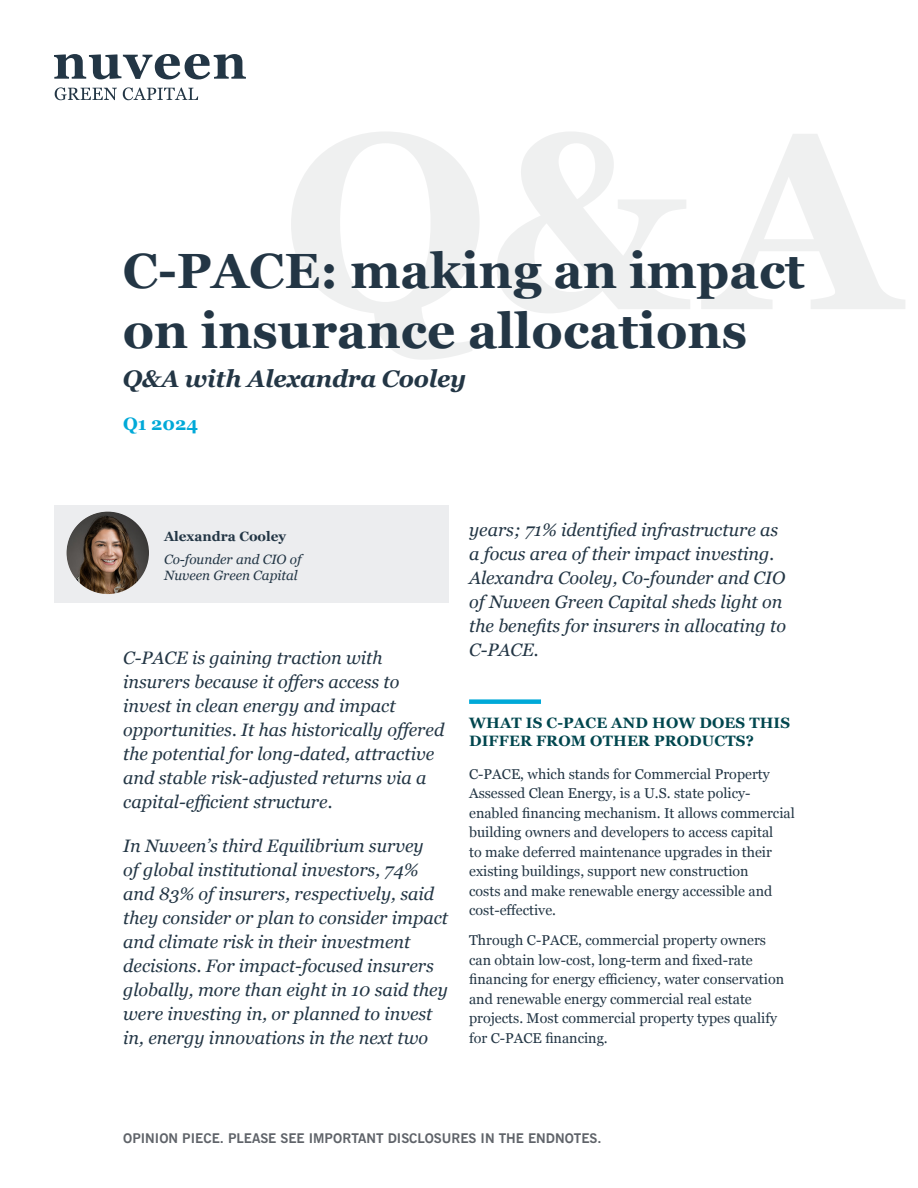
<style>
.page{position:relative;width:918px;height:1188px;background:#fff}
.page>*{position:absolute;margin:0;border:0;box-sizing:border-box;transform-origin:0 0}
.Headline{font:700 49.5px/59.4px "Georgia";color:#233645}
.Date{font:italic 700 24px "Georgia";letter-spacing:-.01em;color:#233645}
.Intro_Copy{font:italic 18px/24px "Georgia";color:#233645}
.Date-2{font:700 18px "Georgia";color:#00a9d8}
.Subhead_1{font:700 15px/18px "Georgia";letter-spacing:.01em;color:#00464e}
.Body{font:14.25px/19.5px "Georgia";color:#233645}
.t1{font:700 13.5px "News Gothic BT";color:#5f6369}
.Bio_Title{font:italic 13.5px/16.5px "Georgia";color:#233645}
.Bio_Name{font:700 13.5px "Georgia";color:#233645}
</style>
<div class="page">
<svg style="left:291px;top:132px;width:614px;height:228px"></svg>
<div style="left:469px;top:699px;width:72px;height:5px;background:#00a9d8"></div>
<div style="left:54px;top:505px;width:395px;height:98px;background:#ecedef"></div>
<img style="left:67px;top:512px;width:82px;height:82px;border-radius:41px">
<svg style="left:54px;top:54px;width:192px;height:25px"></svg>
<svg style="left:55px;top:87px;width:62px;height:13px"></svg>
<svg style="left:123px;top:87px;width:75px;height:13px"></svg>
<p class="Headline" style="left:123px;top:239px;width:684px">C-PACE: making an impact on insurance allocations</p>
<p class="Date" style="left:123px;top:361px;width:345px">Q&amp;A with Alexandra Cooley</p>
<p class="Date-2" style="left:123px;top:410px;width:76px">Q1 2024</p>
<p class="Bio_Name" style="left:164px;top:526px;width:124px">Alexandra Cooley</p>
<p class="Bio_Title" style="left:164px;top:550px;width:139px">Co-founder and CIO of<br>Nuveen Green Capital</p>
<p class="Intro_Copy" style="left:123px;top:645px;width:323px">C-PACE is gaining traction with insurers because it offers access to invest in clean energy and impact opportunities. It has historically offered the potential for long-dated, attractive and stable risk-adjusted returns via a capital-efficient structure.</p>
<p class="Intro_Copy" style="left:123px;top:833px;width:327px">In Nuveen’s third Equilibrium survey<br>of global institutional investors, 74% and 83% of insurers, respectively, said they consider or plan to consider impact and climate risk in their investment decisions. For impact-focused insurers globally, more than eight in 10 said they were investing in, or planned to invest in, energy innovations in the next two</p>
<p class="Intro_Copy" style="left:469px;top:517px;width:318px">years; 71% identified infrastructure as a focus area of their impact investing.<br>Alexandra Cooley, Co-founder and CIO of Nuveen Green Capital sheds light on the benefits for insurers in allocating to C-PACE.</p>
<p class="Subhead_1" style="left:469px;top:713px;width:323px">WHAT IS C-PACE AND HOW DOES THIS<br>DIFFER FROM OTHER PRODUCTS?</p>
<p class="Body" style="left:469px;top:763px;width:327px">C-PACE, which stands for Commercial Property Assessed Clean Energy, is a U.S. state policy&shy;enabled financing mechanism. It allows commercial building owners and developers to access capital<br>to make deferred maintenance upgrades in their existing buildings, support new construction<br>costs and make renewable energy accessible and cost-effective.</p>
<p class="Body" style="left:469px;top:930px;width:317px">Through C-PACE, commercial property owners can obtain low-cost, long-term and fixed-rate financing for energy efficiency, water conservation and renewable energy commercial real estate projects. Most commercial property types qualify for C-PACE financing.</p>
<p class="t1" style="left:123px;top:1130px;width:480px">OPINION PIECE. PLEASE SEE IMPORTANT DISCLOSURES IN THE ENDNOTES.</p>
</div>
